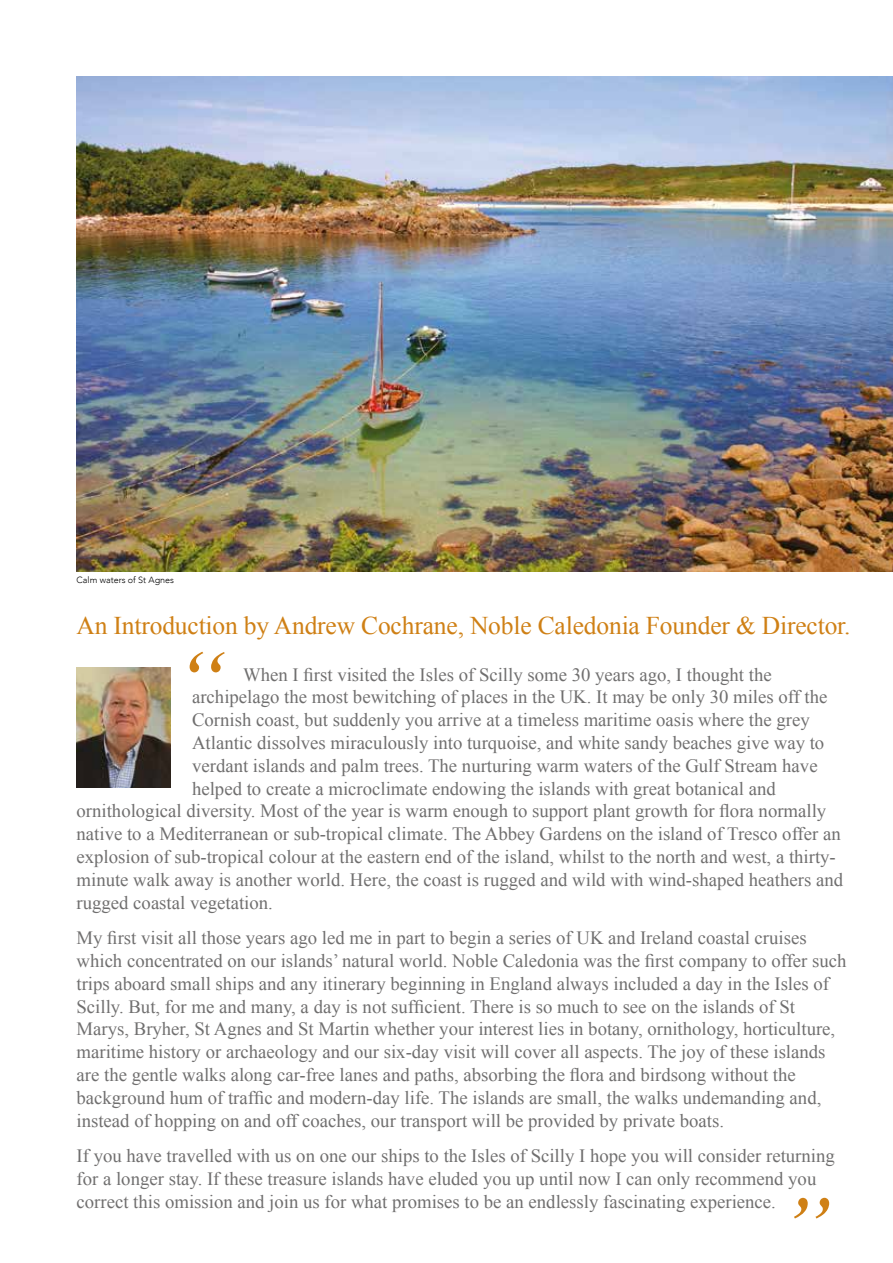
<style>
.page{position:relative;width:893px;height:1263px;background:#fff}
.page>*{position:absolute;margin:0;border:0;box-sizing:border-box;transform-origin:0 0}
.t1{font:italic 96px "Times New Roman";color:#cf8015}
.t2{font:25.5px "Times New Roman";letter-spacing:-.005em;color:#cf8015}
.t3{font:18.75px/22.8px "Times New Roman";color:#706f6f}
.t4{font:300 9px "Avenir";color:#000}
</style>
<div class="page">
<img style="left:77px;top:667px;width:94px;height:121px">
<img style="left:77px;top:77px;width:816px;height:495px">
<p class="t4" style="left:77px;top:575px;width:99px">Calm waters of St Agnes</p>
<h2 class="t2" style="left:77px;top:608px;width:775px">An Introduction by Andrew Cochrane, Noble Caledonia Founder &amp; Director.</h2>
<p class="t3" style="left:243px;top:663px;width:530px">When I first visited the Isles of Scilly some 30 years ago, I thought the</p>
<p class="t3" style="left:192px;top:685px;width:637px">archipelago the most bewitching of places in the UK. It may be only 30 miles off the</p>
<p class="t3" style="left:192px;top:708px;width:619px">Cornish coast, but suddenly you arrive at a timeless maritime oasis where the grey</p>
<p class="t3" style="left:192px;top:731px;width:634px">Atlantic dissolves miraculously into turquoise, and white sandy beaches give way to</p>
<p class="t3" style="left:192px;top:754px;width:627px">verdant islands and palm trees. The nurturing warm waters of the Gulf Stream have</p>
<p class="t3" style="left:192px;top:777px;width:585px">helped to create a microclimate endowing the islands with great botanical and</p>
<p class="t3" style="left:77px;top:799px;width:751px">ornithological diversity. Most of the year is warm enough to support plant growth for flora normally</p>
<p class="t3" style="left:77px;top:822px;width:766px">native to a Mediterranean or sub-tropical climate. The Abbey Gardens on the island of Tresco offer an</p>
<p class="t3" style="left:77px;top:845px;width:761px">explosion of sub-tropical colour at the eastern end of the island, whilst to the north and west, a thirty-</p>
<p class="t3" style="left:77px;top:868px;width:768px">minute walk away is another world. Here, the coast is rugged and wild with wind-shaped heathers and</p>
<p class="t3" style="left:77px;top:891px;width:198px">rugged coastal vegetation.</p>
<p class="t3" style="left:77px;top:926px;width:771px">My first visit all those years ago led me in part to begin a series of UK and Ireland coastal cruises which concentrated on our islands’ natural world. Noble Caledonia was the first company to offer such trips aboard small ships and any itinerary beginning in England always included a day in the Isles of Scilly. But, for me and many, a day is not sufficient. There is so much to see on the islands of St Marys, Bryher, St Agnes and St Martin whether your interest lies in botany, ornithology, horticulture, maritime history or archaeology and our six-day visit will cover all aspects. The joy of these islands are the gentle walks along car-free lanes and paths, absorbing the flora and birdsong without the background hum of traffic and modern-day life. The islands are small, the walks undemanding and, instead of hopping on and off coaches, our transport will be provided by private boats.</p>
<p class="t3" style="left:77px;top:1144px;width:760px">If you have travelled with us on one our ships to the Isles of Scilly I hope you will consider returning for a longer stay. If these treasure islands have eluded you up until now I can only recommend you correct this omission and join us for what promises to be an endlessly fascinating experience.</p>
<h1 class="t1" style="left:171px;top:618px;width:55px">“</h1>
<h1 class="t1" style="left:776px;top:1164px;width:55px">”</h1>
</div>
